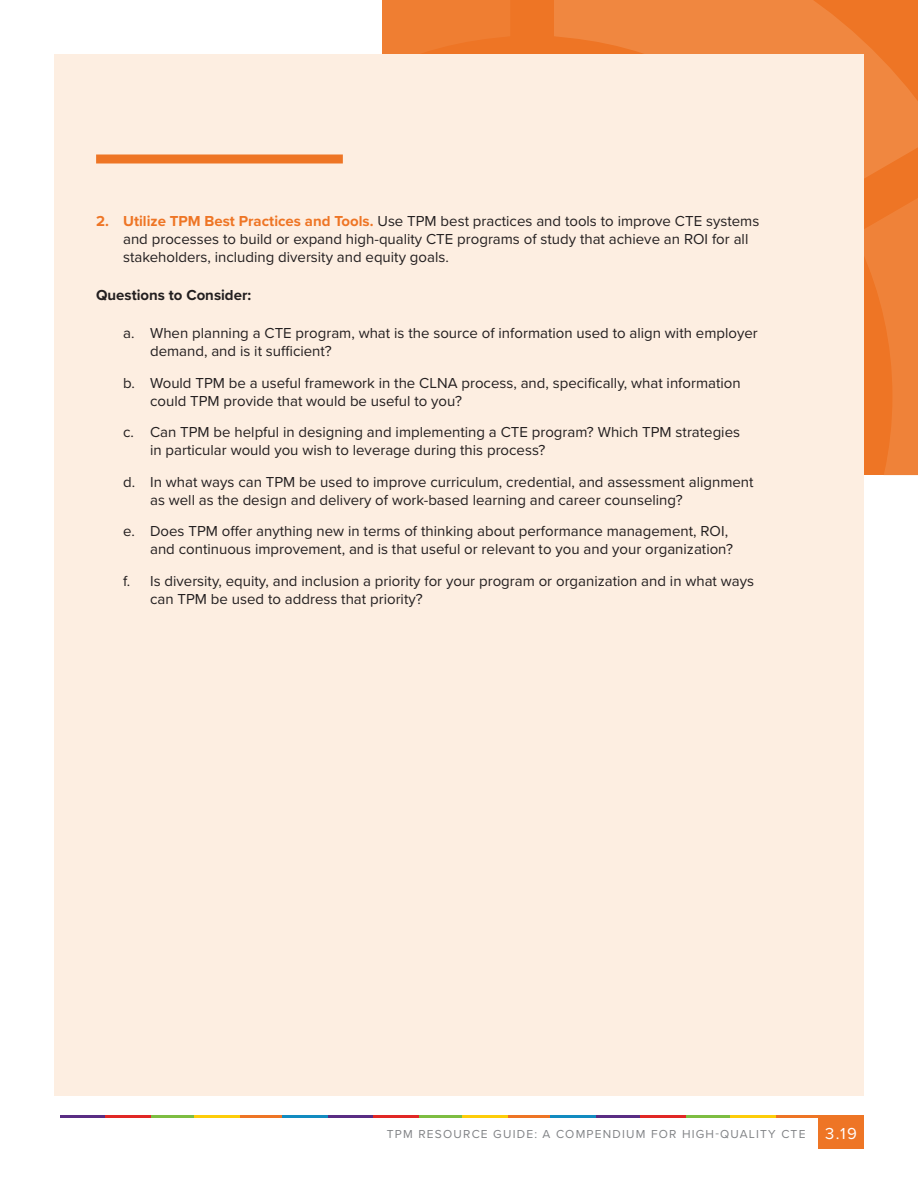
<style>
.page{position:relative;width:918px;height:1188px;background:#fff}
.page>*{position:absolute;margin:0;border:0;box-sizing:border-box;transform-origin:0 0}
.Body_Copy_Numbered_L{font:15px/18px "Proxima Nova";color:#231f20}
.body_subhead_bold{font:700 15px "Proxima Nova";color:#231f20}
.t1{font:12px "Proxima Nova";letter-spacing:.1em;color:#818386}
.s1{font-weight:700;color:#ee7525}
.s2{font-size:16.5px;color:#fff}
</style>
<div class="page">
<svg style="left:538px;top:0;width:380px;height:151px;background:#ef8239"></svg>
<svg style="left:864px;top:151px;width:54px;height:324px;background:#ee7c30"></svg>
<svg style="left:382px;top:0;width:144px;height:54px;background:#ee7b2e"></svg>
<div style="left:54px;top:54px;width:810px;height:1041px;background:#fdeee1"></div>
<div style="left:96px;top:154px;width:247px;height:10px;background:#ee7525"></div>
<div style="left:818px;top:1115px;width:46px;height:34px;background:#ee7525"></div>
<hr style="left:596px;top:1115px;width:46px;height:3px;background:#592d83">
<hr style="left:685px;top:1115px;width:46px;height:3px;background:#7dbd41">
<hr style="left:774px;top:1115px;width:45px;height:3px;background:#ee7525">
<hr style="left:640px;top:1115px;width:46px;height:3px;background:#e12725">
<hr style="left:730px;top:1115px;width:45px;height:3px;background:#fdcd09">
<hr style="left:328px;top:1115px;width:46px;height:3px;background:#592d83">
<hr style="left:417px;top:1115px;width:46px;height:3px;background:#7dbd41">
<hr style="left:506px;top:1115px;width:45px;height:3px;background:#ee7525">
<hr style="left:373px;top:1115px;width:45px;height:3px;background:#e12725">
<hr style="left:462px;top:1115px;width:46px;height:3px;background:#fdcd09">
<hr style="left:550px;top:1115px;width:46px;height:3px;background:#128bc0">
<hr style="left:60px;top:1115px;width:46px;height:3px;background:#592d83">
<hr style="left:150px;top:1115px;width:45px;height:3px;background:#7dbd41">
<hr style="left:238px;top:1115px;width:46px;height:3px;background:#ee7525">
<hr style="left:105px;top:1115px;width:46px;height:3px;background:#e12725">
<hr style="left:194px;top:1115px;width:46px;height:3px;background:#fdcd09">
<hr style="left:283px;top:1115px;width:45px;height:3px;background:#128bc0">
<p class="Body_Copy_Numbered_L" style="left:123px;top:211px;width:638px;text-indent:-27px"><span class="s1">2. Utilize TPM Best Practices and Tools.</span> Use TPM best practices and tools to improve CTE systems and processes to build or expand high-quality CTE programs of study that achieve an ROI for all stakeholders, including diversity and equity goals.</p>
<p class="body_subhead_bold" style="left:96px;top:284px;width:157px">Questions to Consider:</p>
<p class="Body_Copy_Numbered_L" style="left:150px;top:324px;width:609px;text-indent:-27px">a. When planning a CTE program, what is the source of information used to align with employer demand, and is it sufficient?</p>
<p class="Body_Copy_Numbered_L" style="left:150px;top:373px;width:592px;text-indent:-27px">b. Would TPM be a useful framework in the CLNA process, and, specifically, what information could TPM provide that would be useful to you?</p>
<p class="Body_Copy_Numbered_L" style="left:150px;top:423px;width:592px;text-indent:-27px">c. Can TPM be helpful in designing and implementing a CTE program? Which TPM strategies in particular would you wish to leverage during this process?</p>
<p class="Body_Copy_Numbered_L" style="left:150px;top:472px;width:605px;text-indent:-27px">d. In what ways can TPM be used to improve curriculum, credential, and assessment alignment as well as the design and delivery of work-based learning and career counseling?</p>
<p class="Body_Copy_Numbered_L" style="left:150px;top:522px;width:584px;text-indent:-27px">e. Does TPM offer anything new in terms of thinking about performance management, ROI, and continuous improvement, and is that useful or relevant to you and your organization?</p>
<p class="Body_Copy_Numbered_L" style="left:150px;top:571px;width:606px;text-indent:-27px">f. Is diversity, equity, and inclusion a priority for your program or organization and in what ways can TPM be used to address that priority?</p>
<p class="t1" style="left:387px;top:1125px;width:472px">TPM RESOURCE GUIDE: A COMPENDIUM FOR HIGH-QUALITY CTE <span class="s2">3.19</span></p>
</div>
